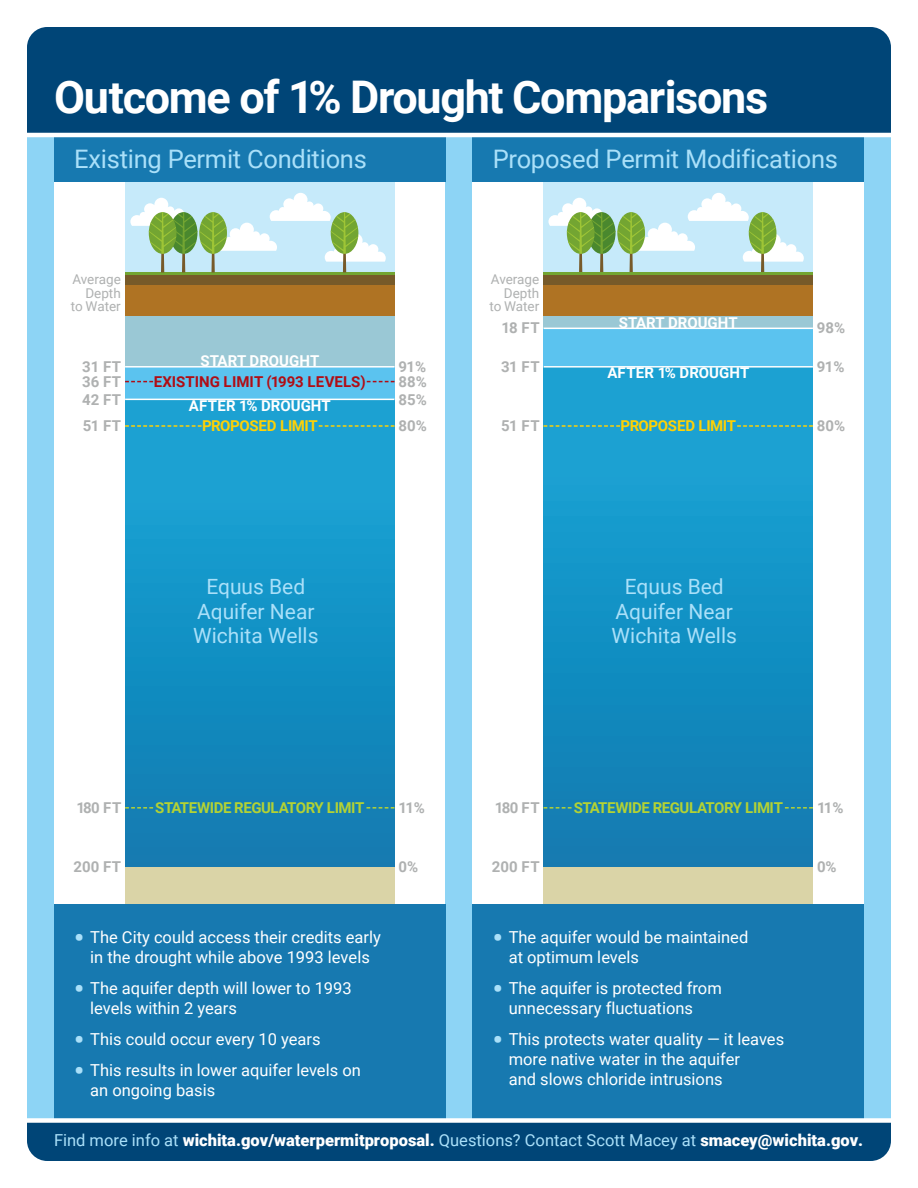
<style>
.page{position:relative;width:918px;height:1188px;background:#fff}
.page>*{position:absolute;margin:0;border:0;box-sizing:border-box;transform-origin:0 0}
.t1{font:700 45px "Roboto";letter-spacing:-.03em;color:#fff}
.t2{font:25.5px "Roboto";letter-spacing:-.01em;color:#aae0f9}
.t3{font:21px/24.6px "Roboto";color:#aae0f9;text-align:center}
.t4{font:16.5px/20.2px "Roboto";color:#fff}
.t5{font:900 16.5px "Roboto";color:#fff}
.t6{font:700 15px "Roboto";color:#afb1b1}
.t7{font:700 15px "Roboto";color:#fff}
.t8{font:700 15px "Roboto";letter-spacing:-.03em;color:#b3d234}
.t9{font:700 15px "Roboto";letter-spacing:-.02em;color:#fed105}
.t10{font:700 15px "Roboto";color:#b00d15}
.t11{font:13.5px/13.5px "Roboto";color:#afb1b1;text-align:right}
.s1{font-weight:900;font-size:27px;color:#aae0f9}
.s2{font-weight:400;color:#aae0f9}
</style>
<div class="page">
<div style="left:125px;top:285px;width:269px;height:82px;background:#af7323"></div>
<div style="left:544px;top:285px;width:269px;height:43px;background:#af7323"></div>
<div style="left:544px;top:316px;width:269px;height:12px;background:#9ac8d5"></div>
<div style="left:125px;top:316px;width:269px;height:51px;background:#9ac8d5"></div>
<div style="left:125px;top:367px;width:269px;height:32px;background:#5bc3ef"></div>
<div style="left:544px;top:328px;width:269px;height:39px;background:#5bc3ef"></div>
<div style="left:543px;top:181px;width:270px;height:91px;background:#c6eafa"></div>
<div style="left:125px;top:399px;width:269px;height:468px;background:linear-gradient(to bottom,#1ba7d8,#107bb1)"></div>
<div style="left:125px;top:181px;width:269px;height:91px;background:#c6eafa"></div>
<div style="left:125px;top:867px;width:269px;height:37px;background:#dad4a7"></div>
<div style="left:125px;top:275px;width:269px;height:10px;background:#775a29"></div>
<hr style="left:125px;top:272px;width:269px;height:3px;background:#73a532">
<svg style="left:125px;top:381px;width:29px;height:1px"></svg>
<svg style="left:366px;top:381px;width:28px;height:1px"></svg>
<svg style="left:548px;top:193px;width:256px;height:79px"></svg>
<svg style="left:130px;top:193px;width:256px;height:79px"></svg>
<hr style="left:125px;top:366px;width:270px;height:2px;background:#fff">
<hr style="left:125px;top:399px;width:270px;height:1px;background:#fff">
<div style="left:544px;top:367px;width:269px;height:500px;background:linear-gradient(to bottom,#1aa7d8,#107bb1)"></div>
<div style="left:544px;top:867px;width:269px;height:37px;background:#dad4a7"></div>
<div style="left:544px;top:275px;width:269px;height:10px;background:#775a29"></div>
<hr style="left:544px;top:272px;width:269px;height:3px;background:#73a532">
<hr style="left:544px;top:366px;width:269px;height:2px;background:#fff">
<hr style="left:544px;top:328px;width:269px;height:1px;background:#fff">
<div style="left:472px;top:135px;width:392px;height:46px;background:#1779b0"></div>
<div style="left:864px;top:135px;width:27px;height:985px;background:#8dd4f5"></div>
<div style="left:27px;top:135px;width:27px;height:985px;background:#8dd4f5"></div>
<div style="left:446px;top:135px;width:26px;height:985px;background:#8dd4f5"></div>
<div style="left:54px;top:135px;width:392px;height:46px;background:#1779b0"></div>
<div style="left:27px;top:1123px;width:864px;height:38px;background:#004577"></div>
<div style="left:27px;top:27px;width:864px;height:106px;background:#004577"></div>
<hr style="left:27px;top:133px;width:864px;height:4px;background:#fff">
<div style="left:472px;top:904px;width:392px;height:216px;background:#1779b0"></div>
<div style="left:54px;top:904px;width:392px;height:216px;background:#1779b0"></div>
<svg style="left:125px;top:425px;width:77px;height:2px"></svg>
<svg style="left:317px;top:425px;width:77px;height:2px"></svg>
<div style="left:27px;top:1118px;width:864px;height:5px;background:#fff"></div>
<svg style="left:125px;top:807px;width:29px;height:2px"></svg>
<svg style="left:365px;top:807px;width:29px;height:2px"></svg>
<svg style="left:544px;top:425px;width:77px;height:2px"></svg>
<svg style="left:736px;top:425px;width:77px;height:2px"></svg>
<svg style="left:544px;top:807px;width:29px;height:2px"></svg>
<svg style="left:784px;top:807px;width:29px;height:2px"></svg>
<h1 class="t1" style="left:54px;top:65px;width:716px">Outcome of 1% Drought Comparisons</h1>
<h2 class="t2" style="left:74px;top:141px;width:294px">Existing Permit Conditions</h2>
<h2 class="t2" style="left:493px;top:141px;width:347px">Proposed Permit Modifications</h2>
<p class="t11" style="left:71px;top:272px;width:51px">Average<br>Depth to Water</p>
<p class="t7" style="left:201px;top:350px;width:120px">START DROUGHT</p>
<p class="t6" style="left:82px;top:356px;width:41px">31 FT</p>
<p class="t6" style="left:399px;top:356px;width:29px">91%</p>
<p class="t7" style="left:189px;top:395px;width:144px">AFTER 1% DROUGHT</p>
<p class="t6" style="left:82px;top:371px;width:41px">36 FT</p>
<p class="t10" style="left:154px;top:371px;width:213px">EXISTING LIMIT (1993 LEVELS)</p>
<p class="t6" style="left:399px;top:371px;width:30px">88%</p>
<p class="t6" style="left:82px;top:389px;width:41px">42 FT</p>
<p class="t6" style="left:399px;top:389px;width:30px">85%</p>
<p class="t6" style="left:83px;top:415px;width:40px">51 FT</p>
<p class="t9" style="left:202px;top:415px;width:117px">PROPOSED LIMIT</p>
<p class="t6" style="left:399px;top:415px;width:30px">80%</p>
<p class="t3" style="left:193px;top:573px;width:127px">Equus Bed<br>Aquifer Near<br>Wichita Wells</p>
<p class="t11" style="left:489px;top:272px;width:51px">Average<br>Depth to Water</p>
<p class="t7" style="left:619px;top:312px;width:120px">START DROUGHT</p>
<p class="t6" style="left:502px;top:318px;width:40px">18 FT</p>
<p class="t6" style="left:817px;top:318px;width:30px">98%</p>
<p class="t6" style="left:501px;top:356px;width:40px">31 FT</p>
<p class="t6" style="left:817px;top:356px;width:29px">91%</p>
<p class="t7" style="left:607px;top:362px;width:144px">AFTER 1% DROUGHT</p>
<p class="t6" style="left:501px;top:415px;width:40px">51 FT</p>
<p class="t6" style="left:817px;top:415px;width:30px">80%</p>
<p class="t9" style="left:620px;top:415px;width:117px">PROPOSED LIMIT</p>
<p class="t3" style="left:612px;top:573px;width:127px">Equus Bed<br>Aquifer Near<br>Wichita Wells</p>
<p class="t6" style="left:76px;top:797px;width:46px">180 FT</p>
<p class="t8" style="left:155px;top:797px;width:211px">STATEWIDE REGULATORY LIMIT</p>
<p class="t6" style="left:399px;top:797px;width:28px">11%</p>
<p class="t6" style="left:495px;top:797px;width:46px">180 FT</p>
<p class="t8" style="left:574px;top:797px;width:211px">STATEWIDE REGULATORY LIMIT</p>
<p class="t6" style="left:817px;top:797px;width:28px">11%</p>
<p class="t6" style="left:73px;top:856px;width:49px">200 FT</p>
<p class="t6" style="left:399px;top:856px;width:21px">0%</p>
<p class="t6" style="left:492px;top:856px;width:49px">200 FT</p>
<p class="t6" style="left:817px;top:856px;width:21px">0%</p>
<p class="t4" style="left:74px;top:926px;width:308px;text-align:center"><span class="s1">•</span> The City could access their credits early in the drought while above 1993 levels</p>
<p class="t4" style="left:90px;top:977px;width:263px;text-indent:-16px"><span class="s1">•</span> The aquifer depth will lower to 1993 levels within 2 years</p>
<p class="t4" style="left:74px;top:1028px;width:248px"><span class="s1">•</span> This could occur every 10 years</p>
<p class="t4" style="left:90px;top:1059px;width:272px;text-indent:-16px"><span class="s1">•</span> This results in lower aquifer levels on an ongoing basis</p>
<p class="t4" style="left:509px;top:926px;width:241px;text-indent:-16px"><span class="s1">•</span> The aquifer would be maintained at optimum levels</p>
<p class="t4" style="left:509px;top:977px;width:215px;text-indent:-16px"><span class="s1">•</span> The aquifer is protected from unnecessary fluctuations</p>
<p class="t4" style="left:509px;top:1028px;width:277px;text-indent:-16px"><span class="s1">•</span> This protects water quality — it leaves more native water in the aquifer<br>and slows chloride intrusions</p>
<p class="t5" style="left:54px;top:1129px;width:811px"><span class="s2">Find more info at</span> wichita.gov/waterpermitproposal. <span class="s2">Questions? Contact Scott Macey at</span> smacey@wichita.gov.</p>
</div>
